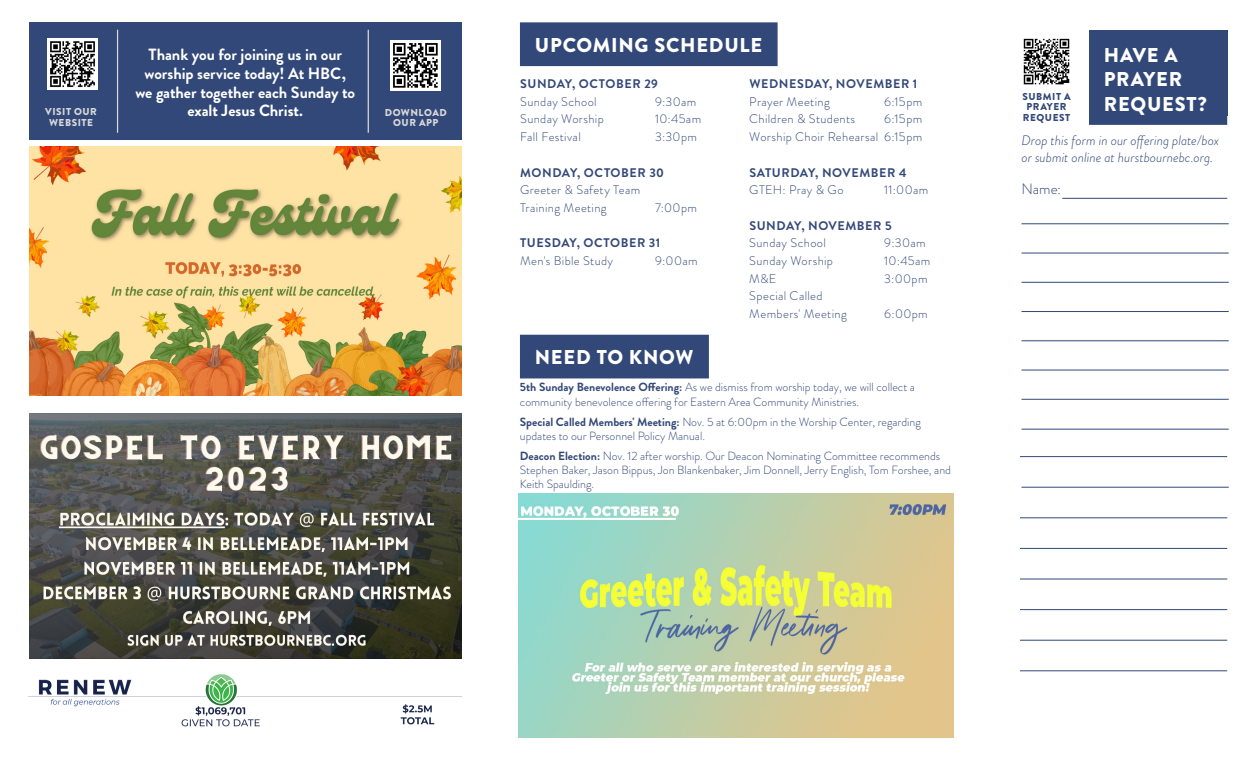
<style>
.page{position:relative;width:1260px;height:765px;background:#fff}
.page>*{position:absolute;margin:0;border:0;box-sizing:border-box;transform-origin:0 0}
.t1{font:900 20px/25px "Brandon Grotesque";letter-spacing:.035em;color:#fff}
.t2{font:700 16.25px/18.8px "Brandon Grotesque";letter-spacing:-.005em;color:#fff;text-align:center}
.t3{font:300 15px "Brandon Grotesque";color:#324878}
.t4{font:italic 300 13.75px/16.5px "Brandon Grotesque";color:#324878}
.t5{font:300 12.5px "Brandon Grotesque";letter-spacing:.03em;color:#324878}
.t6{font:700 12.5px "Brandon Grotesque";letter-spacing:.045em;color:#324878}
.t7{font:300 11.88px/14.2px "Brandon Grotesque";color:#324878}
.t8{font:900 10px/10px "Brandon Grotesque";letter-spacing:.055em;color:#d9d9d9;text-align:center}
.t9{font:900 10px "Brandon Grotesque";letter-spacing:.055em;color:#324878}
.s1{font-weight:700}
</style>
<div class="page">
<div style="left:1089px;top:31px;width:138px;height:85px;background:#324878"></div>
<img style="left:29px;top:414px;width:432px;height:244px">
<img style="left:518px;top:494px;width:435px;height:244px">
<div style="left:29px;top:22px;width:432px;height:118px;background:#324878"></div>
<div style="left:1089px;top:81px;width:138px;height:44px;background:#324878"></div>
<hr style="left:1022px;top:223px;width:207px;height:1px;background:#324878">
<hr style="left:1022px;top:253px;width:207px;height:1px;background:#324878">
<hr style="left:1022px;top:282px;width:207px;height:1px;background:#324878">
<hr style="left:1022px;top:311px;width:207px;height:1px;background:#324878">
<hr style="left:1022px;top:340px;width:207px;height:1px;background:#324878">
<hr style="left:1022px;top:370px;width:207px;height:1px;background:#324878">
<hr style="left:1022px;top:399px;width:207px;height:1px;background:#324878">
<hr style="left:1022px;top:429px;width:207px;height:1px;background:#324878">
<img style="left:29px;top:147px;width:432px;height:248px">
<img style="left:47px;top:39px;width:50px;height:50px">
<hr style="left:117px;top:30px;width:1px;height:103px;background:#d9d9d9">
<img style="left:1023px;top:38px;width:47px;height:47px">
<div style="left:520px;top:335px;width:189px;height:43px;background:#324878"></div>
<img style="left:391px;top:41px;width:50px;height:50px">
<hr style="left:368px;top:30px;width:1px;height:103px;background:#d9d9d9">
<div style="left:520px;top:22px;width:258px;height:44px;background:#324878"></div>
<hr style="left:1062px;top:198px;width:165px;height:1px;background:#324878">
<img style="left:28px;top:674px;width:433px;height:53px">
<hr style="left:1020px;top:456px;width:207px;height:1px;background:#324878">
<hr style="left:1022px;top:487px;width:207px;height:1px;background:#324878">
<hr style="left:1020px;top:518px;width:207px;height:1px;background:#324878">
<hr style="left:1020px;top:548px;width:207px;height:1px;background:#324878">
<hr style="left:1020px;top:579px;width:207px;height:1px;background:#324878">
<hr style="left:1020px;top:609px;width:207px;height:1px;background:#324878">
<hr style="left:1020px;top:640px;width:207px;height:1px;background:#324878">
<hr style="left:1020px;top:671px;width:207px;height:1px;background:#324878">
<p class="t8" style="left:45px;top:107px;width:53px">VISIT OUR</p>
<p class="t8" style="left:49px;top:117px;width:45px">WEBSITE</p>
<p class="t2" style="left:135px;top:45px;width:221px">Thank you for joining us in our worship service today! At HBC, we gather together each Sunday to exalt Jesus Christ.</p>
<p class="t8" style="left:385px;top:107px;width:64px">DOWNLOAD<br>OUR APP</p>
<p class="t1" style="left:535px;top:33px;width:229px">UPCOMING SCHEDULE</p>
<p class="t6" style="left:520px;top:75px;width:139px">SUNDAY, OCTOBER 29</p>
<p class="t5" style="left:520px;top:93px;width:78px">Sunday School</p>
<p class="t5" style="left:655px;top:93px;width:43px">9:30am</p>
<p class="t5" style="left:520px;top:111px;width:85px">Sunday Worship</p>
<p class="t5" style="left:655px;top:111px;width:48px">10:45am</p>
<p class="t5" style="left:520px;top:128px;width:62px">Fall Festival</p>
<p class="t5" style="left:655px;top:128px;width:43px">3:30pm</p>
<p class="t6" style="left:520px;top:164px;width:145px">MONDAY, OCTOBER 30</p>
<p class="t5" style="left:520px;top:181px;width:122px">Greeter &amp; Safety Team</p>
<p class="t5" style="left:520px;top:199px;width:88px">Training Meeting</p>
<p class="t5" style="left:655px;top:199px;width:43px">7:00pm</p>
<p class="t6" style="left:520px;top:234px;width:142px">TUESDAY, OCTOBER 31</p>
<p class="t5" style="left:520px;top:252px;width:95px">Men's Bible Study</p>
<p class="t5" style="left:655px;top:252px;width:44px">9:00am</p>
<p class="t6" style="left:749px;top:75px;width:170px">WEDNESDAY, NOVEMBER 1</p>
<p class="t5" style="left:749px;top:93px;width:82px">Prayer Meeting</p>
<p class="t5" style="left:884px;top:93px;width:40px">6:15pm</p>
<p class="t5" style="left:749px;top:111px;width:107px">Children &amp; Students</p>
<p class="t5" style="left:884px;top:111px;width:40px">6:15pm</p>
<p class="t5" style="left:749px;top:128px;width:175px">Worship Choir Rehearsal 6:15pm</p>
<p class="t6" style="left:749px;top:164px;width:159px">SATURDAY, NOVEMBER 4</p>
<p class="t5" style="left:749px;top:181px;width:96px">GTEH: Pray &amp; Go</p>
<p class="t5" style="left:884px;top:181px;width:45px">11:00am</p>
<p class="t6" style="left:749px;top:217px;width:144px">SUNDAY, NOVEMBER 5</p>
<p class="t5" style="left:749px;top:235px;width:78px">Sunday School</p>
<p class="t5" style="left:884px;top:235px;width:43px">9:30am</p>
<p class="t5" style="left:749px;top:252px;width:85px">Sunday Worship</p>
<p class="t5" style="left:884px;top:252px;width:48px">10:45am</p>
<p class="t5" style="left:749px;top:270px;width:29px">M&amp;E</p>
<p class="t5" style="left:884px;top:270px;width:45px">3:00pm</p>
<p class="t5" style="left:749px;top:288px;width:75px">Special Called</p>
<p class="t5" style="left:749px;top:305px;width:99px">Members' Meeting</p>
<p class="t5" style="left:884px;top:305px;width:45px">6:00pm</p>
<p class="t1" style="left:535px;top:345px;width:160px">NEED TO KNOW</p>
<p class="t7" style="left:520px;top:380px;width:396px"><span class="s1">5th Sunday Benevolence Offering:</span> As we dismiss from worship today, we will collect a community benevolence offering for Eastern Area Community Ministries.</p>
<p class="t7" style="left:520px;top:414px;width:402px"><span class="s1">Special Called Members' Meeting:</span> Nov. 5 at 6:00pm in the Worship Center, regarding updates to our Personnel Policy Manual.</p>
<p class="t7" style="left:520px;top:449px;width:433px"><span class="s1">Deacon Election:</span> Nov. 12 after worship. Our Deacon Nominating Committee recommends<br>Stephen Baker, Jason Bippus, Jon Blankenbaker, Jim Donnell, Jerry English, Tom Forshee, and<br>Keith Spaulding.</p>
<p class="t1" style="left:1104px;top:42px;width:75px">HAVE A</p>
<p class="t1" style="left:1104px;top:66px;width:105px">PRAYER<br>REQUEST?</p>
<p class="t4" style="left:1022px;top:132px;width:199px">Drop this form in our offering plate/box or submit online at hurstbournebc.org.</p>
<p class="t3" style="left:1022px;top:178px;width:41px">Name:</p>
<p class="t9" style="left:1023px;top:89px;width:50px">SUBMIT A</p>
<p class="t9" style="left:1027px;top:100px;width:42px">PRAYER</p>
<p class="t9" style="left:1023px;top:110px;width:49px">REQUEST</p>
</div>
